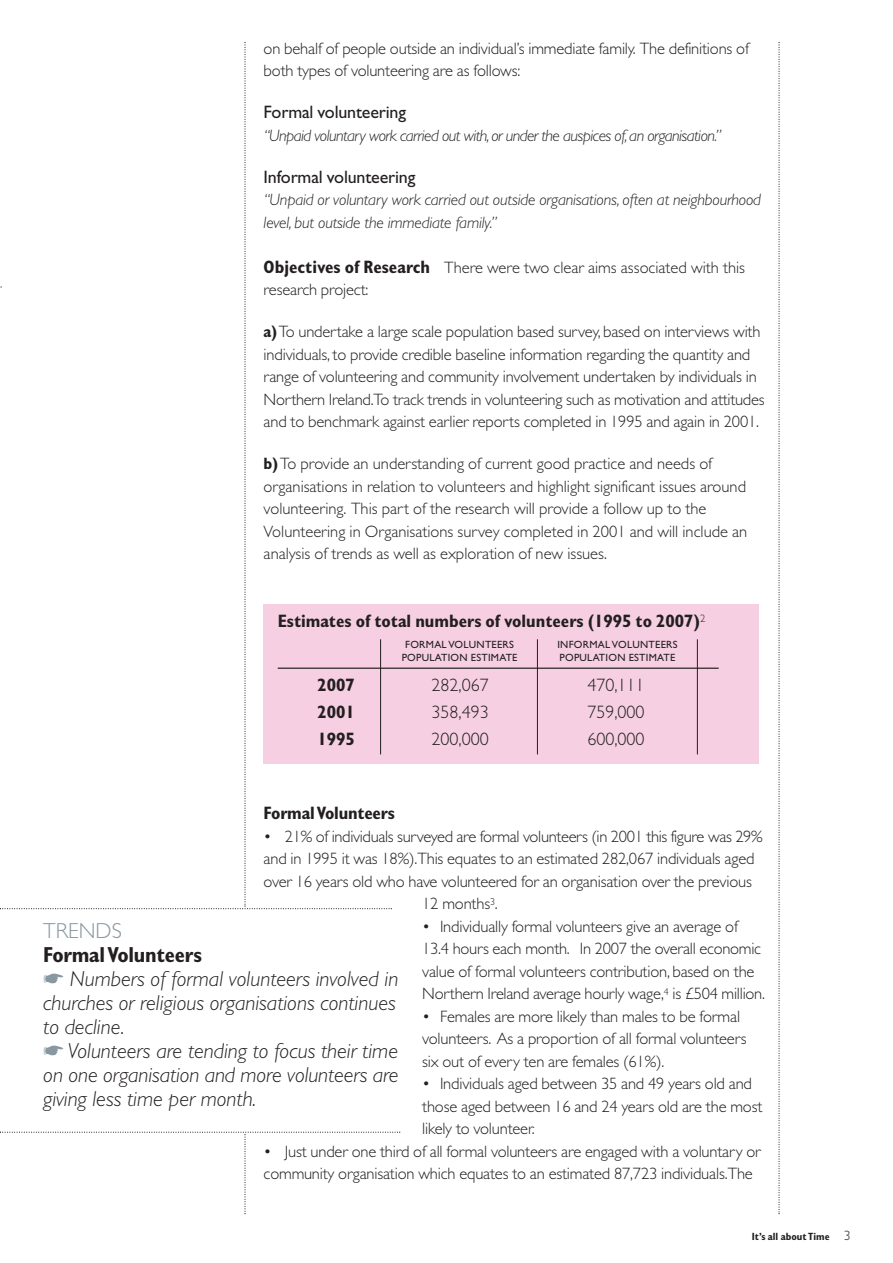
<style>
.page{position:relative;width:893px;height:1263px;background:#fff}
.page>*{position:absolute;margin:0;border:0;box-sizing:border-box;transform-origin:0 0}
.t1{font:italic 300 21.75px/24px "Gill Sans";color:#231f20}
.t2{font:300 21.75px "Gill Sans";color:#8897a0}
.t3{font:700 condensed 18px "Gill Sans";color:#231f20}
.t4{font:300 18px "Gill Sans";color:#231f20}
.t5{font:18px "Gill Sans";letter-spacing:-.01em;color:#231f20}
.t6{font:300 16.5px/22.5px "Gill Sans";letter-spacing:-.01em;color:#231f20}
.t7{font:italic 300 16.5px/22.5px "Gill Sans";letter-spacing:-.01em;color:#231f20}
.t8{font:italic 300 16.5px "Gill Sans";letter-spacing:-.035em;color:#231f20}
.t9{font:10.5px "Gill Sans";letter-spacing:.025em;color:#231f20}
.t10{font:700 condensed 10.5px "Gill Sans";color:#231f20}
.s1{font-weight:700;font-stretch:condensed;font-size:18px}
.s2{font-weight:700;font-stretch:condensed}
.s3{font-weight:700;font-style:normal;font-stretch:condensed}
.s4{color:#8897a0}
.s5{font-weight:300;font-stretch:normal;font-size:13.5px}
</style>
<div class="page">
<svg style="left:778px;top:42px;width:2px;height:1172px"></svg>
<div style="left:264px;top:604px;width:495px;height:159px;background:#f6d0e2"></div>
<hr style="left:697px;top:639px;width:1px;height:115px;background:#231f20">
<hr style="left:537px;top:639px;width:1px;height:115px;background:#231f20">
<hr style="left:278px;top:668px;width:441px;height:1px;background:#231f20">
<svg style="left:0;top:42px;width:392px;height:867px"></svg>
<svg style="left:0;top:1131px;width:400px;height:83px"></svg>
<p class="t6" style="left:264px;top:37px;width:487px">on behalf of people outside an individual’s immediate family. The definitions of both types of volunteering are as follows:</p>
<p class="t5" style="left:264px;top:102px;width:144px">Formal volunteering</p>
<p class="t8" style="left:264px;top:126px;width:459px">“Unpaid voluntary work carried out with, or under the auspices of,an organisation.”</p>
<p class="t5" style="left:264px;top:166px;width:153px">Informal volunteering</p>
<p class="t7" style="left:264px;top:188px;width:499px">“Unpaid or voluntary work carried out outside organisations, often at neighbourhood level, but outside the immediate family.”</p>
<p class="t6" style="left:264px;top:256px;width:483px"><span class="s1">Objectives of Research</span> There were two clear aims associated with this research project:</p>
<p class="t6" style="left:264px;top:320px;width:502px"><span class="s2">a)</span>To undertake a large scale population based survey, based on interviews with individuals, to provide credible baseline information regarding the quantity and range of volunteering and community involvement undertaken by individuals in Northern Ireland.To track trends in volunteering such as motivation and attitudes and to benchmark against earlier reports completed in 1995 and again in 2001.</p>
<p class="t6" style="left:264px;top:452px;width:485px"><span class="s2">b)</span>To provide an understanding of current good practice and needs of organisations in relation to volunteers and highlight significant issues around volunteering. This part of the research will provide a follow up to the Volunteering in Organisations survey completed in 2001 and will include an analysis of trends as well as exploration of new issues.</p>
<p class="t3" style="left:278px;top:610px;width:429px">Estimates of total numbers of volunteers (1995 to 2007)<sup>2</sup></p>
<p class="t9" style="left:405px;top:638px;width:110px">FORMALVOLUNTEERS</p>
<p class="t9" style="left:557px;top:638px;width:122px">INFORMALVOLUNTEERS</p>
<p class="t9" style="left:402px;top:652px;width:117px">POPULATION ESTIMATE</p>
<p class="t9" style="left:559px;top:652px;width:117px">POPULATION ESTIMATE</p>
<p class="t3" style="left:317px;top:675px;width:39px">2007</p>
<p class="t4" style="left:431px;top:675px;width:59px">282,067</p>
<p class="t4" style="left:587px;top:675px;width:59px">470,111</p>
<p class="t3" style="left:317px;top:702px;width:39px">2001</p>
<p class="t4" style="left:431px;top:702px;width:59px">358,493</p>
<p class="t4" style="left:587px;top:702px;width:59px">759,000</p>
<p class="t3" style="left:317px;top:729px;width:39px">1995</p>
<p class="t4" style="left:431px;top:729px;width:59px">200,000</p>
<p class="t4" style="left:587px;top:729px;width:59px">600,000</p>
<p class="t3" style="left:264px;top:803px;width:133px">FormalVolunteers</p>
<p class="t6" style="left:264px;top:825px;width:501px">• 21% of individuals surveyed are formal volunteers (in 2001 this figure was 29%</p>
<p class="t6" style="left:264px;top:847px;width:492px">and in 1995 it was 18%).This equates to an estimated 282,067 individuals aged</p>
<p class="t6" style="left:264px;top:870px;width:490px">over 16 years old who have volunteered for an organisation over the previous</p>
<p class="t6" style="left:422px;top:892px;width:77px">12 months<sup>3</sup>.</p>
<p class="t6" style="left:422px;top:915px;width:344px">• Individually formal volunteers give an average of 13.4 hours each month. In 2007 the overall economic value of formal volunteers contribution, based on the Northern Ireland average hourly wage,<sup>4</sup> is £504 million.</p>
<p class="t6" style="left:422px;top:1005px;width:326px">• Females are more likely than males to be formal volunteers. As a proportion of all formal volunteers six out of every ten are females (61%).</p>
<p class="t6" style="left:422px;top:1072px;width:342px">• Individuals aged between 35 and 49 years old and those aged between 16 and 24 years old are the most likely to volunteer.</p>
<p class="t6" style="left:264px;top:1140px;width:498px">• Just under one third of all formal volunteers are engaged with a voluntary or community organisation which equates to an estimated 87,723 individuals.The</p>
<h1 class="t2" style="left:43px;top:918px;width:80px">TRENDS</h1>
<p class="t1" style="left:43px;top:942px;width:357px"><span class="s3">FormalVolunteers<br></span><span class="s4">☛</span> Numbers of formal volunteers involved in churches or religious organisations continues to decline.<br><span class="s4">☛</span> Volunteers are tending to focus their time on one organisation and more volunteers are giving less time per month.</p>
<p class="t10" style="left:752px;top:1230px;width:100px">It’s all about Time <span class="s5">3</span></p>
</div>
